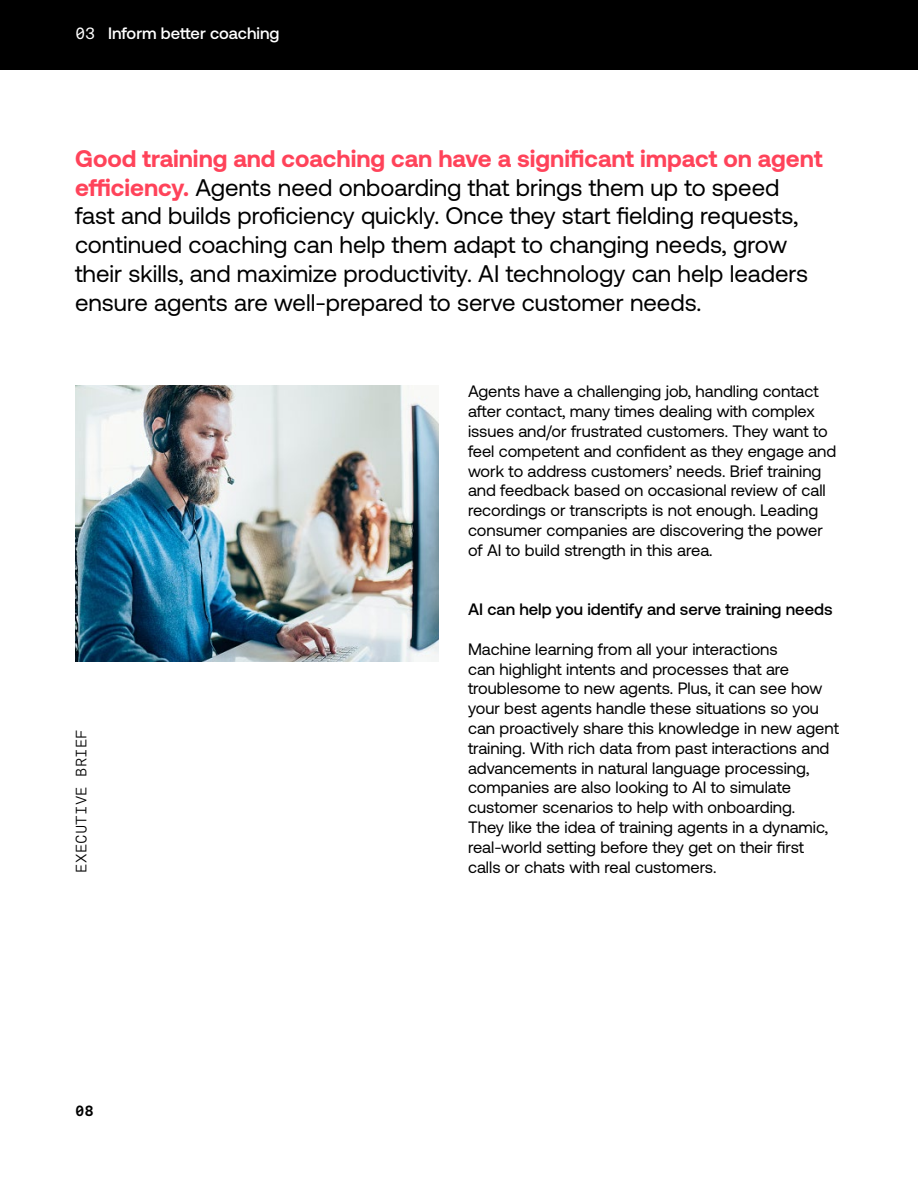
<style>
.page{position:relative;width:918px;height:1188px;background:#fff}
.page>*{position:absolute;margin:0;border:0;box-sizing:border-box;transform-origin:0 0}
.t1{font:24px/28.8px "Aeonik";color:#000}
.t2{font:16.5px/19.8px "Aeonik";color:#000}
.t3{font:500 16.5px "Aeonik";color:#000}
.t4{font:500 16.5px "Aeonik";color:#fff}
.t5{font:15px "Messina Sans Mono";letter-spacing:.01em;color:#000}
.t6{font:700 15px "Messina Sans Mono";color:#000}
.s1{font-family:"Messina Sans Mono";font-weight:400}
.s2{font-weight:700;color:#ff435a}
</style>
<div class="page">
<div style="left:0;top:0;width:918px;height:69px;background:#000"></div>
<img style="left:75px;top:386px;width:364px;height:276px">
<p class="t4" style="left:75px;top:24px;width:206px"><span class="s1">03</span> Inform better coaching</p>
<p class="t1" style="left:75px;top:144px;width:749px"><span class="s2">Good training and coaching can have a significant impact on agent efficiency.</span> Agents need onboarding that brings them up to speed fast and builds proficiency quickly. Once they start fielding requests, continued coaching can help them adapt to changing needs, grow their skills, and maximize productivity. AI technology can help leaders ensure agents are well-prepared to serve customer needs.</p>
<p class="t5" style="left:70px;top:873px;width:145px;rotate:-90deg">EXECUTIVE BRIEF</p>
<p class="t6" style="left:75px;top:1098px;width:20px">08</p>
<p class="t2" style="left:468px;top:382px;width:370px">Agents have a challenging job, handling contact after contact, many times dealing with complex issues and/or frustrated customers. They want to feel competent and confident as they engage and work to address customers’ needs. Brief training and feedback based on occasional review of call recordings or transcripts is not enough. Leading consumer companies are discovering the power of AI to build strength in this area.</p>
<p class="t3" style="left:468px;top:600px;width:366px">AI can help you identify and serve training needs</p>
<p class="t2" style="left:468px;top:639px;width:372px">Machine learning from all your interactions<br>can highlight intents and processes that are troublesome to new agents. Plus, it can see how your best agents handle these situations so you can proactively share this knowledge in new agent training. With rich data from past interactions and advancements in natural language processing, companies are also looking to AI to simulate customer scenarios to help with onboarding.<br>They like the idea of training agents in a dynamic, real-world setting before they get on their first calls or chats with real customers.</p>
</div>
